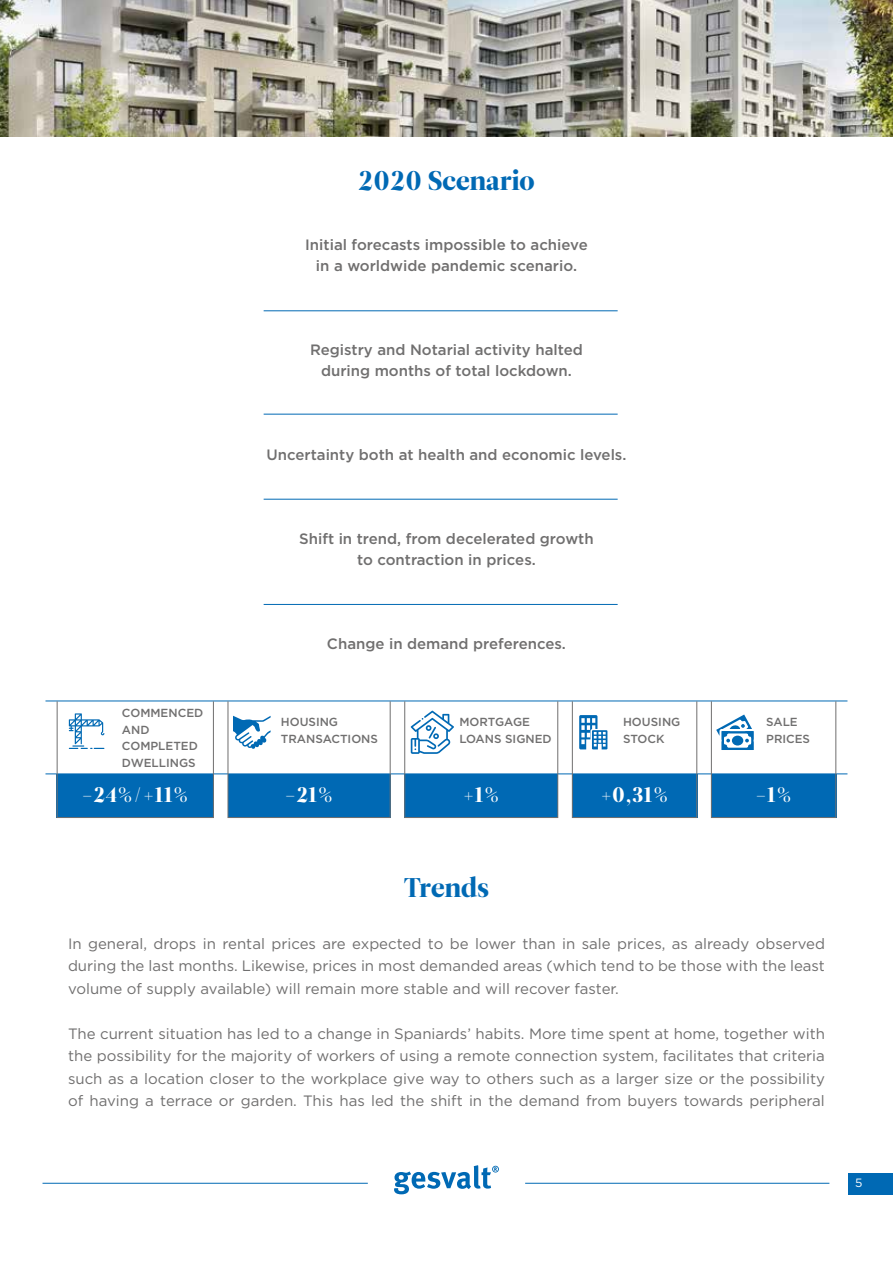
<style>
.page{position:relative;width:893px;height:1263px;background:#fff}
.page>*{position:absolute;margin:0;border:0;box-sizing:border-box;transform-origin:0 0}
.t1{font:27px "Leitura Display";color:#0069b4}
.t2{font:21px "Leitura Display";color:#fff}
.t3{font:15px/22.5px "Gotham";color:#706f6f;text-align:justify}
.t4{font:500 15px/21px "Gotham";color:#706f6f;text-align:center}
.t5{font:12px "Gotham";color:#fff}
.t6{font:500 11.7px/16.5px "Gotham";color:#706f6f}
</style>
<div class="page">
<svg style="left:394px;top:1165px;width:105px;height:29px"></svg>
<hr style="left:43px;top:1183px;width:325px;height:1px;background:#0069b4">
<hr style="left:525px;top:1183px;width:304px;height:1px;background:#0069b4">
<div style="left:848px;top:1173px;width:45px;height:21px;background:#0069b4"></div>
<img style="left:0;top:0;width:893px;height:136px">
<hr style="left:264px;top:310px;width:354px;height:1px;background:#0069b4">
<hr style="left:264px;top:414px;width:354px;height:1px;background:#0069b4">
<hr style="left:264px;top:499px;width:354px;height:1px;background:#0069b4">
<hr style="left:264px;top:604px;width:354px;height:1px;background:#0069b4">
<hr style="left:45px;top:773px;width:802px;height:1px;background:#0069b4">
<hr style="left:45px;top:701px;width:802px;height:1px;background:#0069b4">
<div style="left:57px;top:774px;width:157px;height:43px;background:#0069b4"></div>
<svg style="left:69px;top:713px;width:35px;height:36px"></svg>
<div style="left:57px;top:701px;width:157px;height:117px;border:1px solid #706f6f"></div>
<svg style="left:233px;top:716px;width:38px;height:33px"></svg>
<div style="left:228px;top:774px;width:163px;height:43px;background:#0069b4"></div>
<div style="left:228px;top:701px;width:163px;height:117px;border:1px solid #706f6f"></div>
<svg style="left:411px;top:711px;width:43px;height:43px"></svg>
<div style="left:404px;top:774px;width:154px;height:43px;background:#0069b4"></div>
<div style="left:404px;top:701px;width:154px;height:117px;border:1px solid #706f6f"></div>
<svg style="left:579px;top:715px;width:28px;height:34px"></svg>
<div style="left:572px;top:774px;width:125px;height:43px;background:#0069b4"></div>
<div style="left:572px;top:701px;width:125px;height:117px;border:1px solid #706f6f"></div>
<svg style="left:716px;top:714px;width:37px;height:36px"></svg>
<div style="left:711px;top:774px;width:125px;height:43px;background:#0069b4"></div>
<div style="left:711px;top:701px;width:125px;height:117px;border:1px solid #706f6f"></div>
<h1 class="t1" style="left:358px;top:164px;width:178px">2020 Scenario</h1>
<p class="t4" style="left:305px;top:234px;width:284px">Initial forecasts impossible to achieve in a worldwide pandemic scenario.</p>
<p class="t4" style="left:310px;top:339px;width:274px">Registry and Notarial activity halted during months of total lockdown.</p>
<p class="t4" style="left:266px;top:444px;width:362px">Uncertainty both at health and economic levels.</p>
<p class="t4" style="left:299px;top:528px;width:296px">Shift in trend, from decelerated growth to contraction in prices.</p>
<p class="t6" style="left:122px;top:705px;width:83px">COMMENCED<br>AND<br>COMPLETED<br>DWELLINGS</p>
<h2 class="t2" style="left:82px;top:782px;width:109px">-24%/+11%</h2>
<p class="t4" style="left:327px;top:633px;width:240px">Change in demand preferences.</p>
<p class="t6" style="left:281px;top:714px;width:99px">HOUSING<br>TRANSACTIONS</p>
<h2 class="t2" style="left:285px;top:782px;width:50px">-21%</h2>
<p class="t6" style="left:459px;top:714px;width:94px">MORTGAGE<br>LOANS SIGNED</p>
<h2 class="t2" style="left:463px;top:782px;width:39px">+1%</h2>
<h1 class="t1" style="left:404px;top:872px;width:87px">Trends</h1>
<p class="t6" style="left:623px;top:714px;width:59px">HOUSING<br>STOCK</p>
<h2 class="t2" style="left:600px;top:782px;width:70px">+0,31%</h2>
<p class="t6" style="left:766px;top:714px;width:45px">SALE<br>PRICES</p>
<h2 class="t2" style="left:755px;top:782px;width:39px">-1%</h2>
<p class="t3" style="left:68px;top:932px;width:758px">In general, drops in rental prices are expected to be lower than in sale prices, as already observed during the last months. Likewise, prices in most demanded areas (which tend to be those with the least volume of supply available) will remain more stable and will recover faster.</p>
<p class="t3" style="left:68px;top:1022px;width:758px">The current situation has led to a change in Spaniards’ habits. More time spent at home, together with the possibility for the majority of workers of using a remote connection system, facilitates that criteria such as a location closer to the workplace give way to others such as a larger size or the possibility of having a terrace or garden. This has led the shift in the demand from buyers towards peripheral</p>
<p class="t5" style="left:855px;top:1175px;width:9px">5</p>
</div>
